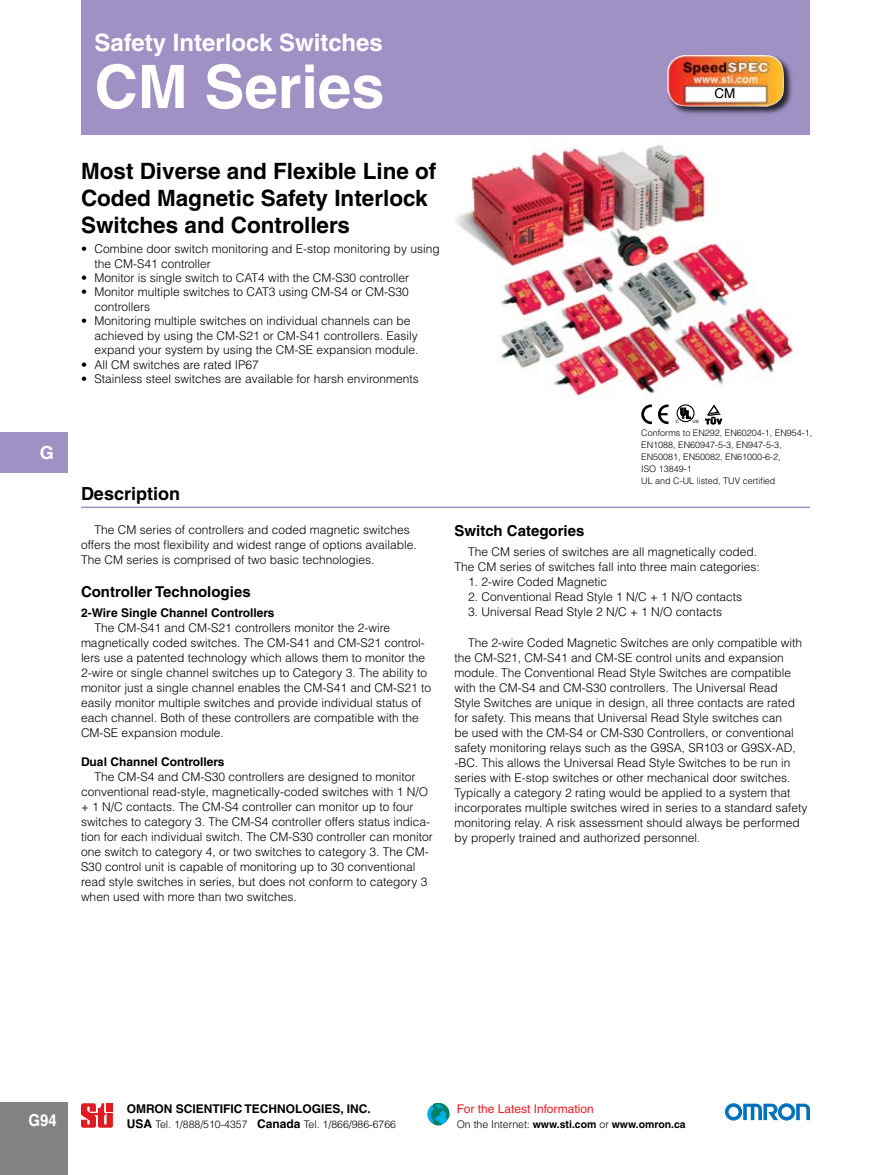
<style>
.page{position:relative;width:891px;height:1175px;background:#fff}
.page>*{position:absolute;margin:0;border:0;box-sizing:border-box;transform-origin:0 0}
.t1{font:700 60px "Helvetica";color:#fff}
.t2{font:700 24px "Helvetica";color:#fff}
.t3{font:700 22.5px/27px "Helvetica";color:#000}
.t4{font:700 18px "Helvetica";color:#000}
.t5{font:700 18px "Helvetica";color:#fff}
.t6{font:700 16.5px "Helvetica";color:#fff;scale:.9 1}
.t7{font:700 15px "Helvetica";color:#000}
.t8{font:13.5px "Helvetica";color:#000}
.t9{font:300 12px/15px "Helvetica";color:#000}
.t10{font:700 12px "Helvetica";color:#000}
.t11{font:12px "Helvetica";color:#ed1c24}
.t12{font:300 10.5px "Helvetica";color:#000}
.t13{font:700 10.5px "Helvetica";color:#000}
.t14{font:300 9px/12px "Helvetica";color:#000}
.t15{font:4.35px "Helvetica";color:#000}
.s1{font-weight:700;font-size:12px}
.s2{font-weight:300}
</style>
<div class="page">
<div style="left:428px;top:1103px;width:21px;height:21px;background:#00afe7;border-radius:50%"></div>
<div style="left:428px;top:1104px;width:20px;height:20px;background:#00afe7;border-radius:50%"></div>
<svg style="left:431px;top:1103px;width:18px;height:22px"></svg>
<svg style="left:725px;top:1103px;width:85px;height:17px"></svg>
<svg style="left:81px;top:1103px;width:32px;height:24px"></svg>
<div style="left:107px;top:1103px;width:6px;height:8px;background:#df1a22"></div>
<div style="left:0;top:432px;width:68px;height:40px;background:#a091c5"></div>
<div style="left:0;top:1102px;width:68px;height:72px;background:#808284"></div>
<img style="left:455px;top:145px;width:340px;height:261px">
<svg style="left:705px;top:404px;width:17px;height:20px"></svg>
<svg style="left:658px;top:404px;width:10px;height:20px"></svg>
<svg style="left:641px;top:404px;width:11px;height:20px"></svg>
<div style="left:677px;top:404px;width:18px;height:18px;border:1px solid #000;border-radius:50%"></div>
<svg style="left:681px;top:408px;width:10px;height:10px"></svg>
<div style="left:81px;top:0;width:729px;height:135px;background:#a091c5"></div>
<div style="left:666px;top:53px;width:128px;height:64px;background:#000;opacity:.75"></div>
<img style="left:667px;top:55px;width:117px;height:52px">
<hr style="left:81px;top:506px;width:729px;height:2px;background:#a091c5">
<h3 class="t5" style="left:40px;top:442px;width:14px">G</h3>
<h2 class="t2" style="left:94px;top:28px;width:290px">Safety Interlock Switches</h2>
<h1 class="t1" style="left:94px;top:50px;width:292px">CM Series</h1>
<p class="t8" style="left:715px;top:86px;width:22px">CM</p>
<h3 class="t3" style="left:81px;top:158px;width:357px">Most Diverse and Flexible Line of<br>Coded Magnetic Safety Interlock<br>Switches and Controllers</h3>
<p class="t9" style="left:94px;top:241px;width:347px;line-height:14.4px;text-indent:-14px">• Combine door switch monitoring and E-stop monitoring by using the CM-S41 controller</p>
<p class="t9" style="left:81px;top:270px;width:330px">• Monitor is single switch to CAT4 with the CM-S30 controller</p>
<p class="t9" style="left:94px;top:285px;width:316px;line-height:14.4px;text-indent:-14px">• Monitor multiple switches to CAT3 using CM-S4 or CM-S30 controllers</p>
<p class="t9" style="left:94px;top:313px;width:326px;line-height:14.4px;text-indent:-14px">• Monitoring multiple switches on individual channels can be achieved by using the CM-S21 or CM-S41 controllers. Easily expand your system by using the CM-SE expansion module.</p>
<p class="t9" style="left:81px;top:356px;width:179px">• All CM switches are rated IP67</p>
<p class="t9" style="left:81px;top:371px;width:339px">• Stainless steel switches are available for harsh environments</p>
<h3 class="t4" style="left:81px;top:483px;width:101px">Description</h3>
<p class="t9" style="left:81px;top:522px;width:337px;text-indent:14px">The CM series of controllers and coded magnetic switches offers the most flexibility and widest range of options available.<br>The CM series is comprised of two basic technologies.</p>
<p class="t7" style="left:81px;top:582px;width:171px">Controller Technologies</p>
<p class="t10" style="left:81px;top:605px;width:195px">2-Wire Single Channel Controllers</p>
<p class="t9" style="left:81px;top:619px;width:352px;text-indent:14px">The CM-S41 and CM-S21 controllers monitor the 2-wire magnetically coded switches. The CM-S41 and CM-S21 control&shy;lers use a patented technology which allows them to monitor the 2-wire or single channel switches up to Category 3. The ability to monitor just a single channel enables the CM-S41 and CM-S21 to easily monitor multiple switches and provide individual status of each channel. Both of these controllers are compatible with the CM-SE expansion module.</p>
<p class="t10" style="left:81px;top:754px;width:145px">Dual Channel Controllers</p>
<p class="t9" style="left:81px;top:769px;width:353px;text-indent:14px">The CM-S4 and CM-S30 controllers are designed to monitor conventional read-style, magnetically-coded switches with 1 N/O + 1 N/C contacts. The CM-S4 controller can monitor up to four switches to category 3. The CM-S4 controller offers status indica&shy;tion for each individual switch. The CM-S30 controller can monitor one switch to category 4, or two switches to category 3. The CM-S30 control unit is capable of monitoring up to 30 conventional read style switches in series, but does not conform to category 3 when used with more than two switches.</p>
<p class="t15" style="left:676px;top:419px;width:5px">C</p>
<p class="t15" style="left:693px;top:419px;width:8px">US</p>
<p class="t14" style="left:641px;top:427px;width:173px">Conforms to EN292, EN60204-1, EN954-1,<br>EN1088, EN60947-5-3, EN947-5-3,<br>EN50081, EN50082, EN61000-6-2,<br>ISO 13849-1<br>UL and C-UL listed, TUV certified</p>
<p class="t7" style="left:454px;top:521px;width:131px">Switch Categories</p>
<p class="t9" style="left:454px;top:544px;width:307px;text-align:right">The CM series of switches are all magnetically coded.<br>The CM series of switches fall into three main categories:</p>
<p class="t9" style="left:468px;top:574px;width:141px">1. 2-wire Coded Magnetic</p>
<p class="t9" style="left:468px;top:589px;width:276px">2. Conventional Read Style 1 N/C + 1 N/O contacts</p>
<p class="t9" style="left:468px;top:604px;width:256px">3. Universal Read Style 2 N/C + 1 N/O contacts</p>
<p class="t9" style="left:454px;top:634px;width:355px;text-indent:14px">The 2-wire Coded Magnetic Switches are only compatible with the CM-S21, CM-S41 and CM-SE control units and expansion module. The Conventional Read Style Switches are compatible with the CM-S4 and CM-S30 controllers. The Universal Read<br>Style Switches are unique in design, all three contacts are rated for safety. This means that Universal Read Style switches can<br>be used with the CM-S4 or CM-S30 Controllers, or conventional safety monitoring relays such as the G9SA, SR103 or G9SX-AD, -BC. This allows the Universal Read Style Switches to be run in series with E-stop switches or other mechanical door switches.<br>Typically a category 2 rating would be applied to a system that incorporates multiple switches wired in series to a standard safety monitoring relay. A risk assessment should always be performed by properly trained and authorized personnel.</p>
<h3 class="t6" style="left:29px;top:1109px;width:33px">G94</h3>
<p class="t10" style="left:127px;top:1101px;width:246px">Omron Scientific Technologies, Inc.</p>
<p class="t12" style="left:127px;top:1117px;width:271px"><span class="s1">USA</span> Tel. 1/888/510-4357 <span class="s1">Canada</span> Tel. 1/866/986-6766</p>
<p class="t11" style="left:457px;top:1101px;width:138px">For the Latest Information</p>
<p class="t13" style="left:457px;top:1117px;width:231px"><span class="s2">On the Internet:</span> www.sti.com <span class="s2">or</span> www.omron.ca</p>
</div>
